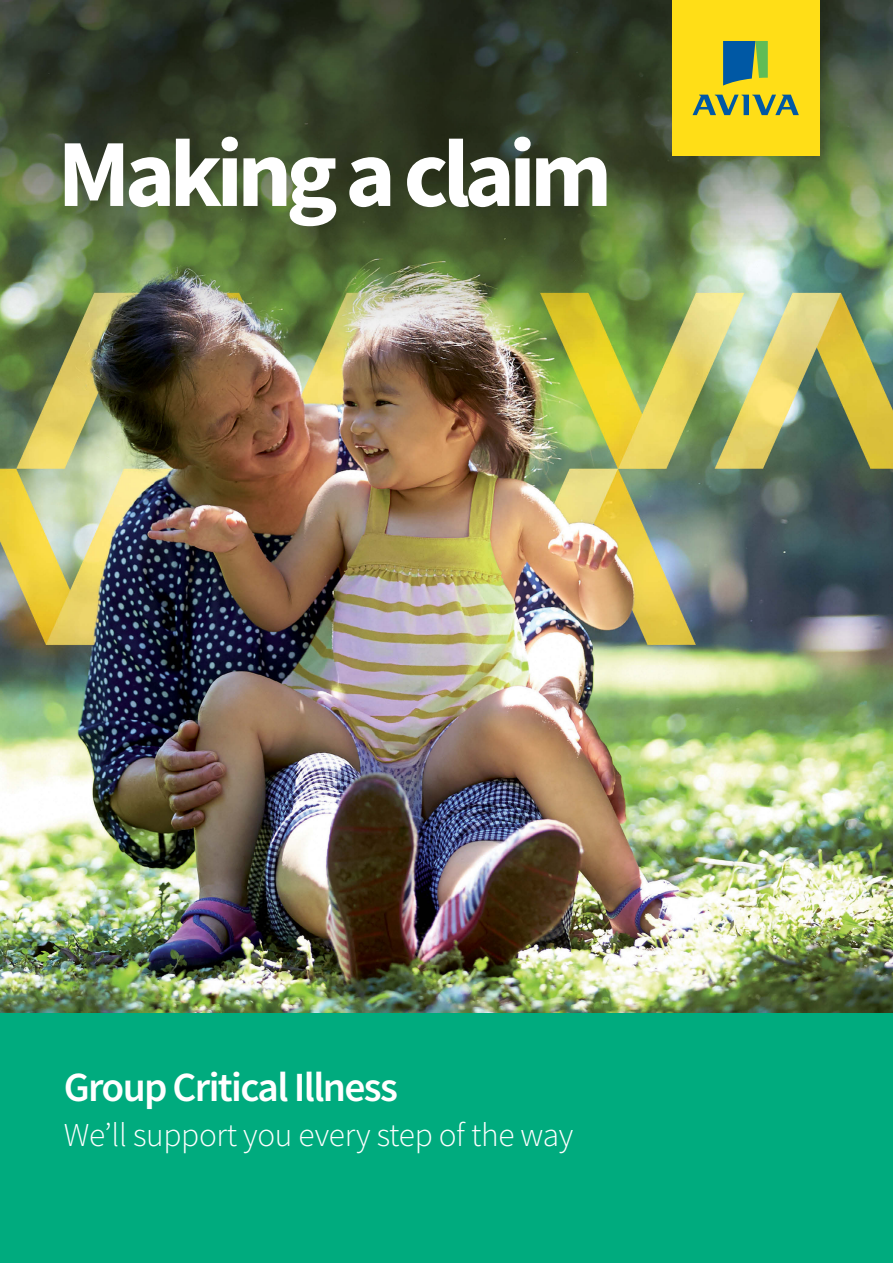
<style>
.page{position:relative;width:893px;height:1263px;background:#fff}
.page>*{position:absolute;margin:0;border:0;box-sizing:border-box;transform-origin:0 0}
.t1{font:700 96px "Source Sans Pro";letter-spacing:-.06em;color:#fff}
.t2{font:600 41.55px "Source Sans Pro";letter-spacing:-.04em;color:#fff}
.t3{font:300 33.3px "Source Sans Pro";letter-spacing:-.01em;color:#fff}
</style>
<div class="page">
<img style="left:0;top:0;width:893px;height:1013px">
<div style="left:0;top:1013px;width:893px;height:250px;background:#00ab7e"></div>
<div style="left:0;top:0;width:770px;height:388px;background:#231f20;opacity:.23"></div>
<div style="left:672px;top:0;width:147px;height:156px;background:#ffde17"></div>
<svg style="left:723px;top:41px;width:45px;height:45px"></svg>
<svg style="left:692px;top:95px;width:107px;height:20px"></svg>
<h1 class="t1" style="left:57px;top:109px;width:556px">Making a claim</h1>
<p class="t2" style="left:64px;top:1059px;width:336px">Group Critical Illness</p>
<p class="t3" style="left:64px;top:1114px;width:511px">We’ll support you every step of the way</p>
</div>
